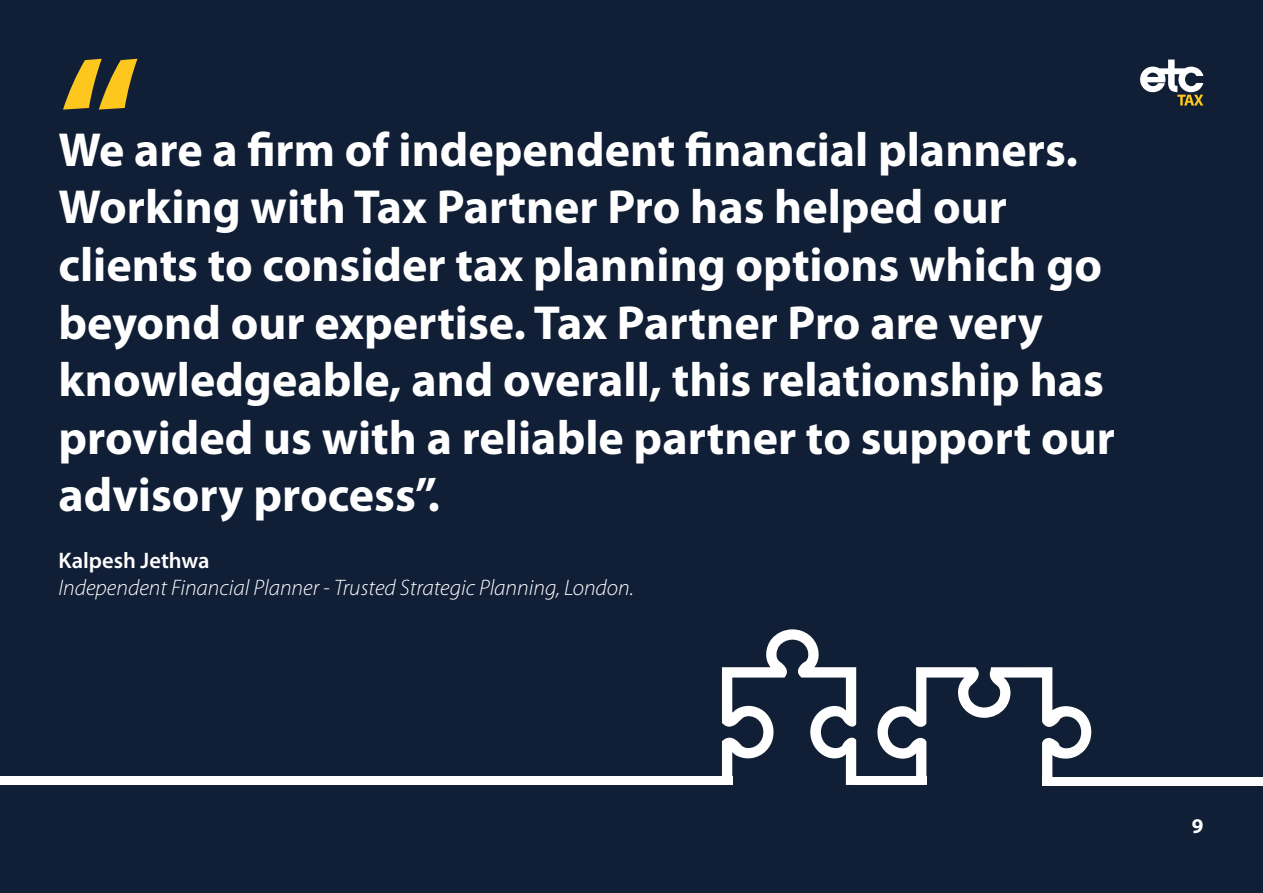
<style>
.page{position:relative;width:1263px;height:893px;background:#101e36}
.page>*{position:absolute;margin:0;border:0;box-sizing:border-box;transform-origin:0 0}
.t1{font:700 182.4px "Myriad Pro";color:#fdc71e}
.t2{font:700 48px/57.6px "Myriad Pro";color:#fff}
.t3{font:italic 300 22.5px "Myriad Pro";color:#fff}
.t4{font:600 22.5px "Myriad Pro";color:#fff}
.t5{font:700 21px "Myriad Pro";color:#fff}
</style>
<div class="page">
<div style="left:1042px;top:777px;width:221px;height:9px;background:#fff"></div>
<div style="left:854px;top:776px;width:72px;height:9px;background:#fff"></div>
<div style="left:0;top:776px;width:732px;height:9px;background:#fff"></div>
<svg style="left:877px;top:667px;width:215px;height:118px"></svg>
<svg style="left:722px;top:629px;width:134px;height:156px"></svg>
<svg style="left:1140px;top:60px;width:63px;height:46px"></svg>
<p class="t1" style="left:58px;top:21px;width:84px">“</p>
<p class="t2" style="left:58px;top:121px;width:1058px">We are a firm of independent financial planners.<br>Working with Tax Partner Pro has helped our clients to consider tax planning options which go beyond our expertise. Tax Partner Pro are very knowledgeable, and overall, this relationship has provided us with a reliable partner to support our advisory process”.</p>
<p class="t4" style="left:58px;top:548px;width:153px">Kalpesh Jethwa</p>
<p class="t3" style="left:58px;top:576px;width:577px">Independent Financial Planner - Trusted Strategic Planning, London.</p>
<p class="t5" style="left:1192px;top:815px;width:13px">9</p>
</div>
